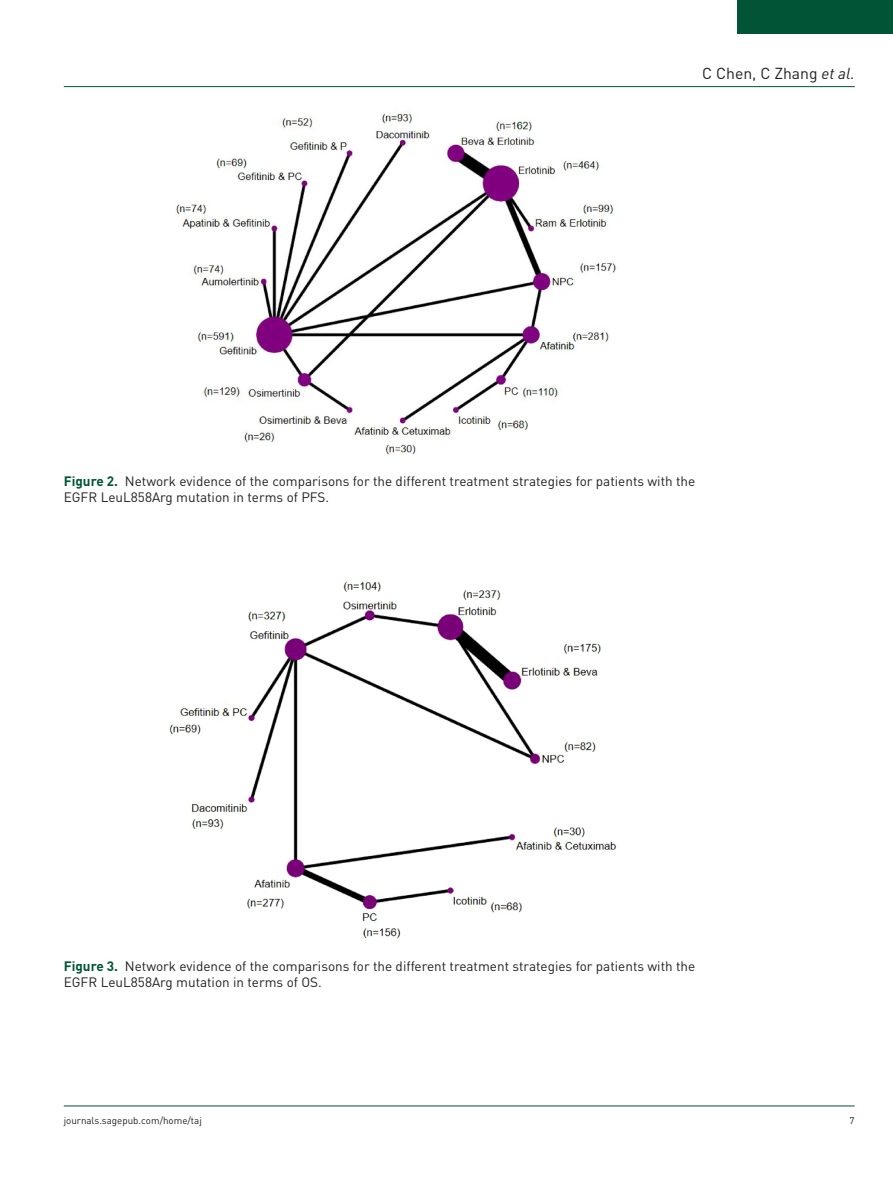
<style>
.page{position:relative;width:893px;height:1191px;background:#fff}
.page>*{position:absolute;margin:0;border:0;box-sizing:border-box;transform-origin:0 0}
.t1{font:15.75px "DIN";color:#231f20}
.t2{font:13.5px/15.8px "DIN";color:#231f20}
.t3{font:9.75px "DIN";color:#231f20}
.s1{font-style:italic}
.s2{font-weight:700;color:#015436}
</style>
<div class="page">
<hr style="left:64px;top:86px;width:791px;height:1px;background:#015436">
<hr style="left:64px;top:1105px;width:791px;height:1px;background:#015436">
<div style="left:738px;top:0;width:155px;height:34px;background:#015436"></div>
<img style="left:175px;top:112px;width:442px;height:347px">
<img style="left:169px;top:580px;width:448px;height:363px">
<p class="t1" style="left:702px;top:63px;width:154px">C Chen, C Zhang <span class="s1">et al.</span></p>
<p class="t2" style="left:64px;top:473px;width:633px"><span class="s2">Figure 2.</span> Network evidence of the comparisons for the different treatment strategies for patients with the<br>EGFR LeuL858Arg mutation in terms of PFS.</p>
<p class="t2" style="left:64px;top:958px;width:633px"><span class="s2">Figure 3.</span> Network evidence of the comparisons for the different treatment strategies for patients with the<br>EGFR LeuL858Arg mutation in terms of OS.</p>
<p class="t3" style="left:64px;top:1114px;width:140px">journals.sagepub.com/home/taj</p>
<p class="t3" style="left:850px;top:1114px;width:7px">7</p>
</div>
